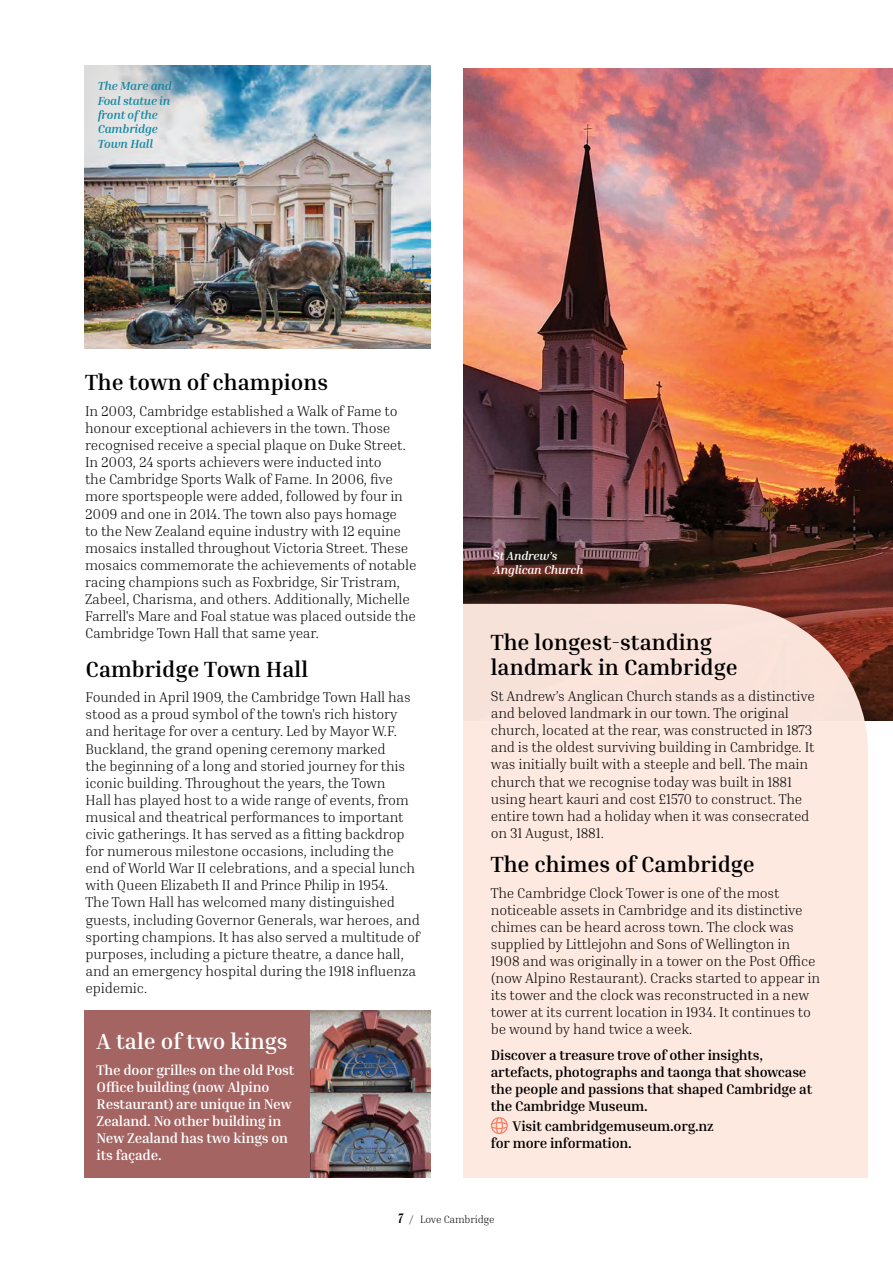
<style>
.page{position:relative;width:893px;height:1263px;background:#fff}
.page>*{position:absolute;margin:0;border:0;box-sizing:border-box;transform-origin:0 0}
.t1{font:700 22.5px/25.5px "Inria Serif";color:#000}
.t2{font:700 22.5px "Inria Serif";color:#fff}
.t3{font:300 14.25px/17.1px "Inria Serif";letter-spacing:-.015em;color:#000}
.t4{font:700 14.25px/17.1px "Inria Serif";letter-spacing:-.015em;color:#000}
.t5{font:700 14.25px/17.1px "Inria Serif";letter-spacing:-.015em;color:#fff}
.t6{font:italic 700 12px/14.4px "Inria Serif";letter-spacing:-.015em;color:#1286a1}
.t7{font:italic 700 12px/14.4px "Inria Serif";letter-spacing:-.015em;color:#fff}
.t8{font:300 10.5px "Inria Serif";letter-spacing:-.015em;color:#000}
.s1{font-family:"Wayfinder CF";font-weight:100;font-size:13.5px}
</style>
<div class="page">
<div style="left:84px;top:1010px;width:346px;height:168px;background:#a46462"></div>
<img style="left:85px;top:66px;width:345px;height:282px">
<img style="left:463px;top:68px;width:430px;height:652px">
<div style="left:463px;top:604px;width:405px;height:574px;background:#fee9e0"></div>
<svg style="left:491px;top:1117px;width:17px;height:17px"></svg>
<img style="left:310px;top:1010px;width:120px;height:168px">
<p class="t6" style="left:98px;top:79px;width:76px">The Mare and<br>Foal statue in front of the<br>Cambridge<br>Town Hall</p>
<h1 class="t1" style="left:85px;top:369px;width:245px">The town of champions</h1>
<p class="t3" style="left:85px;top:402px;width:333px">In 2003, Cambridge established a Walk of Fame to honour exceptional achievers in the town. Those recognised receive a special plaque on Duke Street.<br>In 2003, 24 sports achievers were inducted into<br>the Cambridge Sports Walk of Fame. In 2006, five more sportspeople were added, followed by four in 2009 and one in 2014. The town also pays homage<br>to the New Zealand equine industry with 12 equine mosaics installed throughout Victoria Street. These mosaics commemorate the achievements of notable racing champions such as Foxbridge, Sir Tristram, Zabeel, Charisma, and others. Additionally, Michelle Farrell's Mare and Foal statue was placed outside the Cambridge Town Hall that same year.</p>
<h1 class="t1" style="left:86px;top:656px;width:224px">Cambridge Town Hall</h1>
<p class="t3" style="left:86px;top:688px;width:336px">Founded in April 1909, the Cambridge Town Hall has stood as a proud symbol of the town's rich history and heritage for over a century. Led by Mayor W.F.<br>Buckland, the grand opening ceremony marked<br>the beginning of a long and storied journey for this iconic building. Throughout the years, the Town<br>Hall has played host to a wide range of events, from musical and theatrical performances to important civic gatherings. It has served as a fitting backdrop for numerous milestone occasions, including the end of World War II celebrations, and a special lunch with Queen Elizabeth II and Prince Philip in 1954.<br>The Town Hall has welcomed many distinguished guests, including Governor Generals, war heroes, and sporting champions. It has also served a multitude of purposes, including a picture theatre, a dance hall, and an emergency hospital during the 1918 influenza epidemic.</p>
<h1 class="t2" style="left:97px;top:1027px;width:192px">A tale of two kings</h1>
<p class="t5" style="left:97px;top:1061px;width:199px">The door grilles on the old Post<br>Office building (now Alpino<br>Restaurant) are unique in New<br>Zealand. No other building in<br>New Zealand has two kings on its façade.</p>
<p class="t7" style="left:493px;top:548px;width:92px">St Andrew’s<br>Anglican Church</p>
<h1 class="t1" style="left:491px;top:629px;width:248px">The longest-standing landmark in Cambridge</h1>
<p class="t3" style="left:491px;top:687px;width:326px">St Andrew’s Anglican Church stands as a distinctive and beloved landmark in our town. The original church, located at the rear, was constructed in 1873 and is the oldest surviving building in Cambridge. It was initially built with a steeple and bell. The main church that we recognise today was built in 1881 using heart kauri and cost £1570 to construct. The entire town had a holiday when it was consecrated on 31 August, 1881.</p>
<h1 class="t1" style="left:491px;top:851px;width:265px">The chimes of Cambridge</h1>
<p class="t3" style="left:491px;top:884px;width:331px">The Cambridge Clock Tower is one of the most noticeable assets in Cambridge and its distinctive chimes can be heard across town. The clock was supplied by Littlejohn and Sons of Wellington in 1908 and was originally in a tower on the Post Office (now Alpino Restaurant). Cracks started to appear in its tower and the clock was reconstructed in a new tower at its current location in 1934. It continues to be wound by hand twice a week.</p>
<p class="t4" style="left:491px;top:1046px;width:323px">Discover a treasure trove of other insights, artefacts, photographs and taonga that showcase the people and passions that shaped Cambridge at the Cambridge Museum.</p>
<p class="t4" style="left:491px;top:1117px;width:224px;text-indent:22px">Visit cambridgemuseum.org.nz for more information.</p>
<p class="t8" style="left:398px;top:1213px;width:98px"><span class="s1">7</span> / Love Cambridge</p>
</div>
